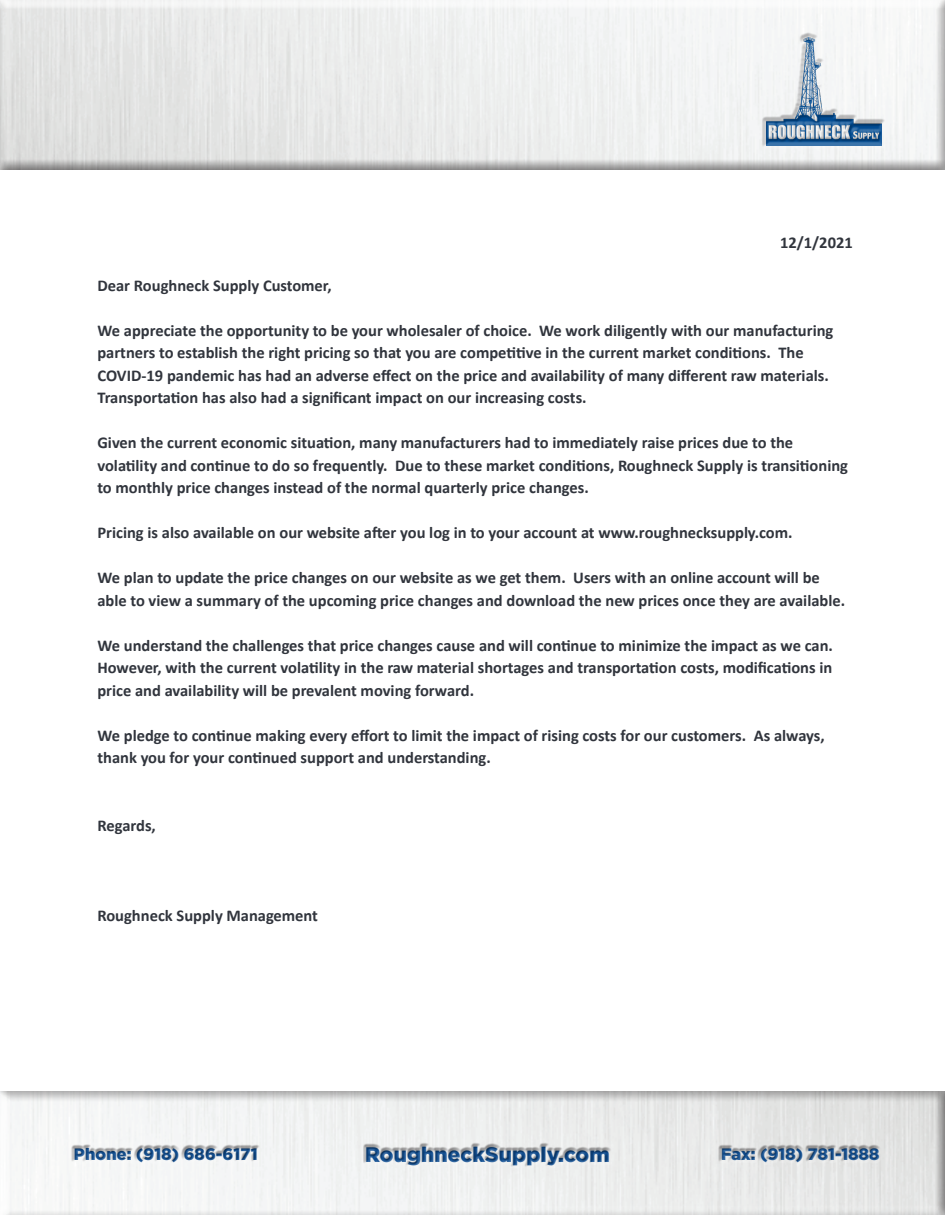
<style>
.page{position:relative;width:945px;height:1215px;background:#fff}
.page>*{position:absolute;margin:0;border:0;box-sizing:border-box;transform-origin:0 0}
.t1{font:900 21px "Gotham";color:#0f4d91}
.t2{font:700 16.5px/22.5px "Calibri";color:#31353d}
.t3{font:900 16.5px "Gotham";color:#0f4d91}
</style>
<div class="page">
<div style="left:0;top:0;width:945px;height:171px;background:#231f20;opacity:.75"></div>
<div style="left:762px;top:37px;width:125px;height:113px;background:#f3f4f5"></div>
<div style="left:761px;top:32px;width:125px;height:116px;background:#231f20;opacity:.5"></div>
<div style="left:0;top:1090px;width:945px;height:125px;background:#231f20;opacity:.75"></div>
<div style="left:364px;top:1144px;width:249px;height:25px;background:#eff1f0"></div>
<div style="left:363px;top:1142px;width:249px;height:25px;background:#231f20;opacity:.5"></div>
<div style="left:72px;top:1146px;width:189px;height:20px;background:#f4f6f6"></div>
<div style="left:70px;top:1144px;width:190px;height:19px;background:#231f20;opacity:.5"></div>
<div style="left:719px;top:1146px;width:164px;height:20px;background:#e5e6e5"></div>
<div style="left:718px;top:1144px;width:163px;height:19px;background:#231f20;opacity:.5"></div>
<p class="t2" style="left:780px;top:231px;width:74px">12/1/2021</p>
<p class="t2" style="left:97px;top:274px;width:236px">Dear Roughneck Supply Customer,</p>
<p class="t2" style="left:97px;top:319px;width:737px">We appreciate the opportunity to be your wholesaler of choice. We work diligently with our manufacturing partners to establish the right pricing so that you are competitive in the current market conditions. The COVID-19 pandemic has had an adverse effect on the price and availability of many different raw materials.<br>Transportation has also had a significant impact on our increasing costs.</p>
<p class="t2" style="left:97px;top:431px;width:752px">Given the current economic situation, many manufacturers had to immediately raise prices due to the volatility and continue to do so frequently. Due to these market conditions, Roughneck Supply is transitioning to monthly price changes instead of the normal quarterly price changes.</p>
<p class="t2" style="left:97px;top:521px;width:697px">Pricing is also available on our website after you log in to your account at www.roughnecksupply.com.</p>
<p class="t2" style="left:97px;top:566px;width:749px">We plan to update the price changes on our website as we get them. Users with an online account will be able to view a summary of the upcoming price changes and download the new prices once they are available.</p>
<p class="t2" style="left:97px;top:634px;width:737px;text-align:justify">We understand the challenges that price changes cause and will continue to minimize the impact as we can.<br>However, with the current volatility in the raw material shortages and transportation costs, modifications in price and availability will be prevalent moving forward.</p>
<p class="t2" style="left:97px;top:724px;width:729px">We pledge to continue making every effort to limit the impact of rising costs for our customers. As always, thank you for your continued support and understanding.</p>
<p class="t2" style="left:97px;top:814px;width:60px">Regards,</p>
<p class="t2" style="left:97px;top:904px;width:222px">Roughneck Supply Management</p>
<p class="t3" style="left:74px;top:1144px;width:185px">Phone: (918) 686-6171</p>
<p class="t1" style="left:365px;top:1142px;width:246px">RoughneckSupply.com</p>
<p class="t3" style="left:721px;top:1144px;width:160px">Fax: (918) 781-1888</p>
</div>
